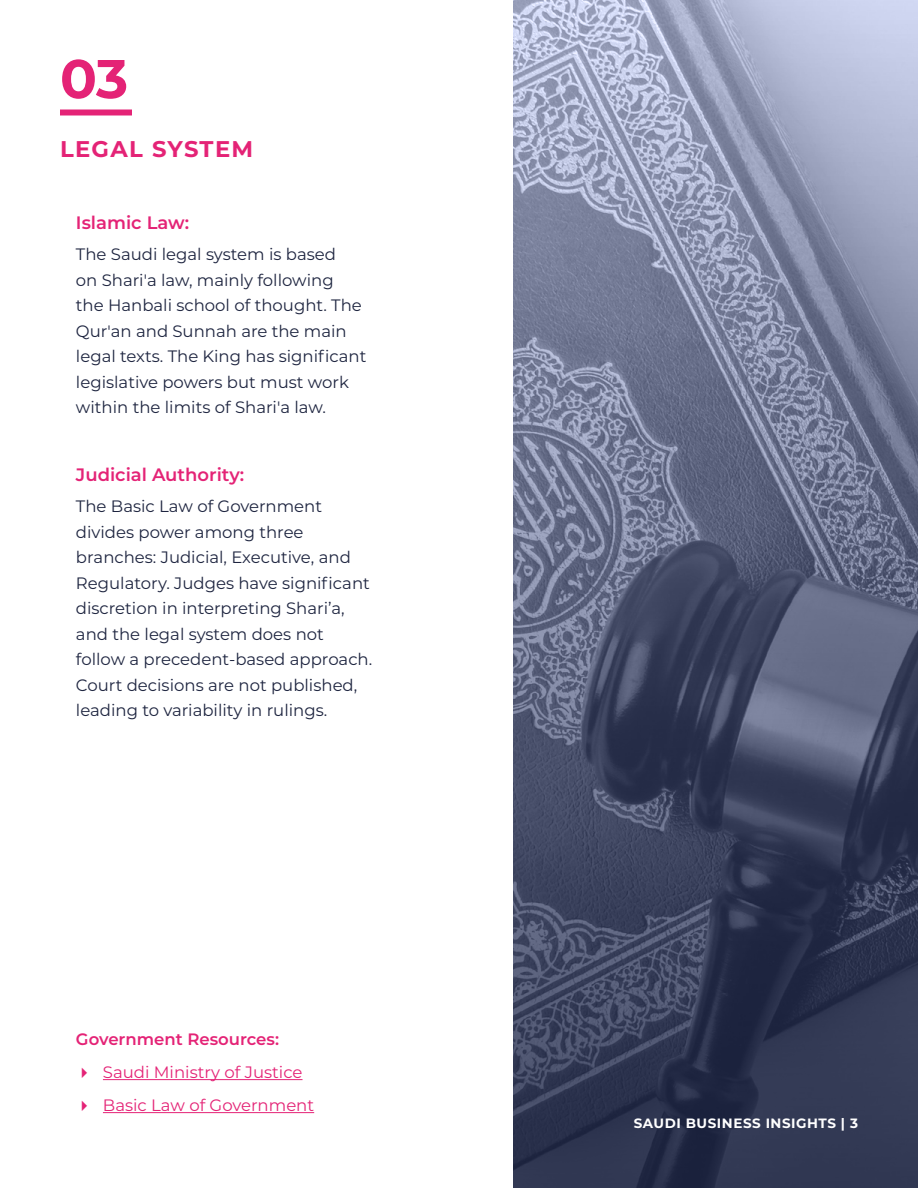
<style>
.page{position:relative;width:918px;height:1188px;background:#fff}
.page>*{position:absolute;margin:0;border:0;box-sizing:border-box;transform-origin:0 0}
.t1{font:700 54.45px "Montserrat";color:#e42376}
.t2{font:700 22.65px "Montserrat";letter-spacing:.06em;color:#e42376}
.t3{font:600 18px "Montserrat";color:#e42376}
.t4{font:16.5px/25.5px "Montserrat";color:#1e2540}
.t5{font:16.5px/33px "Montserrat";color:#e42376}
.t6{font:600 16.5px "Montserrat";color:#e42376}
.t7{font:700 13.5px "Montserrat";letter-spacing:.04em;color:#fff}
</style>
<div class="page">
<svg style="left:513px;top:0;width:405px;height:1188px;background:#616883"></svg>
<div style="left:60px;top:110px;width:72px;height:6px;background:#e42376"></div>
<hr style="left:103px;top:1079px;width:200px;height:1px;background:#e42376">
<hr style="left:103px;top:1112px;width:211px;height:1px;background:#e42376">
<h1 class="t1" style="left:60px;top:40px;width:70px">03</h1>
<h2 class="t2" style="left:60px;top:132px;width:195px">LEGAL SYSTEM</h2>
<p class="t3" style="left:76px;top:210px;width:115px">Islamic Law:</p>
<p class="t4" style="left:76px;top:241px;width:292px">The Saudi legal system is based<br>on Shari'a law, mainly following<br>the Hanbali school of thought. The Qur'an and Sunnah are the main legal texts. The King has significant legislative powers but must work within the limits of Shari'a law.</p>
<p class="t3" style="left:76px;top:462px;width:170px">Judicial Authority:</p>
<p class="t4" style="left:76px;top:493px;width:298px">The Basic Law of Government divides power among three branches: Judicial, Executive, and Regulatory. Judges have significant discretion in interpreting Shari’a, and the legal system does not follow a precedent-based approach.<br>Court decisions are not published, leading to variability in rulings.</p>
<p class="t6" style="left:76px;top:1027px;width:205px">Government Resources:</p>
<p class="t5" style="left:103px;top:1055px;width:213px">Saudi Ministry of Justice<br>Basic Law of Government</p>
<p class="t7" style="left:634px;top:1113px;width:226px">SAUDI BUSINESS INSIGHTS | 3</p>
</div>
